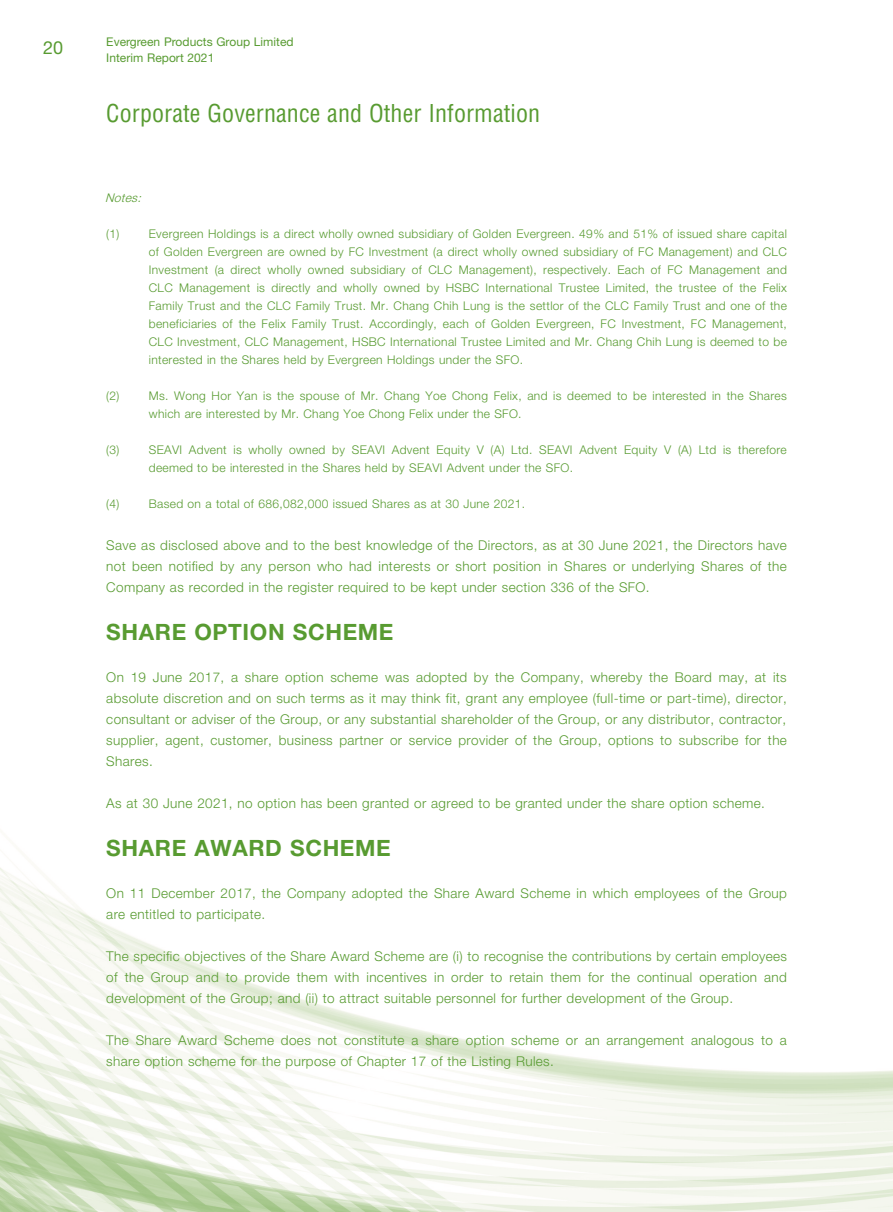
<style>
.page{position:relative;width:893px;height:1212px;background:#fff}
.page>*{position:absolute;margin:0;border:0;box-sizing:border-box;transform-origin:0 0}
.t1{font:condensed 24px "Helvetica LT Std";letter-spacing:.005em;color:#589b31}
.t2{font:700 22.5px "Helvetica Neue LT Std";letter-spacing:.03em;color:#589b31}
.t3{font:18px "Helvetica Neue LT Std";color:#589b31}
.t4{font:300 13.5px/21px "Helvetica Neue LT Std";letter-spacing:.03em;color:#589b31;text-align:justify}
.t5{font:300 12px/18px "Helvetica Neue LT Std";letter-spacing:.03em;color:#589b31}
.t6{font:12px/16.5px "Helvetica Neue LT Std";letter-spacing:.005em;color:#589b31}
.t7{font:italic 300 12px "Helvetica Neue LT Std";color:#589b31}
</style>
<div class="page">
<img style="left:0;top:868px;width:893px;height:344px">
<h3 class="t3" style="left:43px;top:37px;width:22px">20</h3>
<p class="t6" style="left:106px;top:33px;width:189px">Evergreen Products Group Limited<br>Interim Report 2021</p>
<h1 class="t1" style="left:106px;top:98px;width:435px">Corporate Governance and Other Information</h1>
<p class="t7" style="left:105px;top:190px;width:41px">Notes:</p>
<p class="t5" style="left:106px;top:225px;width:15px">(1)</p>
<p class="t5" style="left:149px;top:225px;width:640px;text-align:justify">Evergreen Holdings is a direct wholly owned subsidiary of Golden Evergreen. 49% and 51% of issued share capital of Golden Evergreen are owned by FC Investment (a direct wholly owned subsidiary of FC Management) and CLC Investment (a direct wholly owned subsidiary of CLC Management), respectively. Each of FC Management and CLC Management is directly and wholly owned by HSBC International Trustee Limited, the trustee of the Felix Family Trust and the CLC Family Trust. Mr. Chang Chih Lung is the settlor of the CLC Family Trust and one of the beneficiaries of the Felix Family Trust. Accordingly, each of Golden Evergreen, FC Investment, FC Management, CLC Investment, CLC Management, HSBC International Trustee Limited and Mr. Chang Chih Lung is deemed to be interested in the Shares held by Evergreen Holdings under the SFO.</p>
<p class="t5" style="left:106px;top:387px;width:15px">(2)</p>
<p class="t5" style="left:149px;top:387px;width:640px">Ms. Wong Hor Yan is the spouse of Mr. Chang Yoe Chong Felix, and is deemed to be interested in the Shares which are interested by Mr. Chang Yoe Chong Felix under the SFO.</p>
<p class="t5" style="left:106px;top:441px;width:15px">(3)</p>
<p class="t5" style="left:149px;top:441px;width:639px">SEAVI Advent is wholly owned by SEAVI Advent Equity V (A) Ltd. SEAVI Advent Equity V (A) Ltd is therefore deemed to be interested in the Shares held by SEAVI Advent under the SFO.</p>
<p class="t5" style="left:106px;top:495px;width:15px">(4)</p>
<p class="t5" style="left:149px;top:495px;width:378px">Based on a total of 686,082,000 issued Shares as at 30 June 2021.</p>
<p class="t4" style="left:106px;top:534px;width:682px">Save as disclosed above and to the best knowledge of the Directors, as at 30 June 2021, the Directors have not been notified by any person who had interests or short position in Shares or underlying Shares of the Company as recorded in the register required to be kept under section 336 of the SFO.</p>
<h2 class="t2" style="left:106px;top:618px;width:289px">SHARE OPTION SCHEME</h2>
<p class="t4" style="left:106px;top:666px;width:682px">On 19 June 2017, a share option scheme was adopted by the Company, whereby the Board may, at its absolute discretion and on such terms as it may think fit, grant any employee (full-time or part-time), director, consultant or adviser of the Group, or any substantial shareholder of the Group, or any distributor, contractor, supplier, agent, customer, business partner or service provider of the Group, options to subscribe for the Shares.</p>
<p class="t4" style="left:106px;top:792px;width:660px">As at 30 June 2021, no option has been granted or agreed to be granted under the share option scheme.</p>
<h2 class="t2" style="left:106px;top:834px;width:286px">SHARE AWARD SCHEME</h2>
<p class="t4" style="left:106px;top:882px;width:682px">On 11 December 2017, the Company adopted the Share Award Scheme in which employees of the Group are entitled to participate.</p>
<p class="t4" style="left:106px;top:945px;width:682px">The specific objectives of the Share Award Scheme are (i) to recognise the contributions by certain employees of the Group and to provide them with incentives in order to retain them for the continual operation and development of the Group; and (ii) to attract suitable personnel for further development of the Group.</p>
<p class="t4" style="left:106px;top:1029px;width:682px">The Share Award Scheme does not constitute a share option scheme or an arrangement analogous to a share option scheme for the purpose of Chapter 17 of the Listing Rules.</p>
</div>
